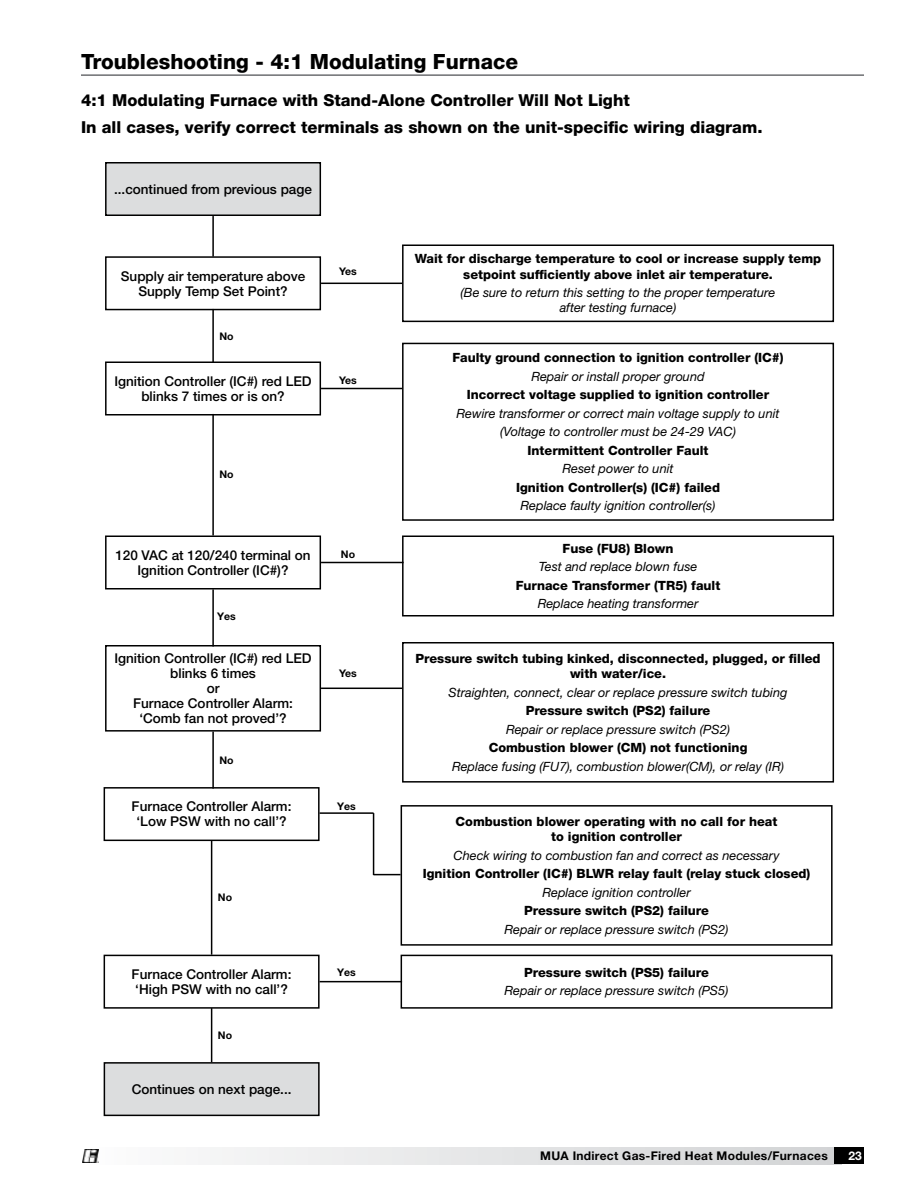
<style>
.page{position:relative;width:918px;height:1188px;background:#fff}
.page>*{position:absolute;margin:0;border:0;box-sizing:border-box;transform-origin:0 0}
.t1{font:800 21px "Helvetica Neue LT Std";color:#000}
.t2{font:800 16.5px/26.4px "Helvetica Neue LT Std";color:#000}
.t3{font:500 13.5px/15px "Helvetica Neue LT Std";color:#000;text-align:center}
.t4{font:800 12.75px/15.3px "Helvetica Neue LT Std";color:#000;text-align:center}
.t5{font:italic 12.75px/15.3px "Helvetica Neue LT Std";color:#000;text-align:center}
.t6{font:700 12px "Helvetica Neue LT Std";letter-spacing:.025em;color:#000}
.t7{font:700 12px "Helvetica Neue LT Std";color:#fff}
.t8{font:700 10.5px "Helvetica Neue LT Std";color:#000}
</style>
<div class="page">
<svg style="left:82px;top:1148px;width:752px;height:16px"></svg>
<div style="left:834px;top:1148px;width:30px;height:16px;background:#000"></div>
<hr style="left:81px;top:74px;width:783px;height:2px;background:#6d6e71">
<div style="left:104px;top:1063px;width:215px;height:52px;background:#dcddde"></div>
<div style="left:104px;top:1062px;width:216px;height:54px;border:2px solid #000"></div>
<div style="left:105px;top:256px;width:216px;height:54px;border:2px solid #000"></div>
<div style="left:402px;top:244px;width:432px;height:78px;border:2px solid #000"></div>
<hr style="left:321px;top:283px;width:81px;height:1px;background:#000">
<div style="left:105px;top:362px;width:216px;height:54px;border:2px solid #000"></div>
<div style="left:402px;top:343px;width:432px;height:178px;border:2px solid #000"></div>
<hr style="left:321px;top:388px;width:81px;height:1px;background:#000">
<hr style="left:212px;top:309px;width:2px;height:54px;background:#000">
<hr style="left:212px;top:414px;width:2px;height:121px;background:#000">
<div style="left:106px;top:163px;width:214px;height:52px;background:#dcddde"></div>
<div style="left:105px;top:162px;width:216px;height:54px;border:2px solid #000"></div>
<div style="left:402px;top:536px;width:432px;height:80px;border:2px solid #000"></div>
<div style="left:402px;top:642px;width:432px;height:141px;border:2px solid #000"></div>
<hr style="left:212px;top:216px;width:2px;height:41px;background:#000">
<div style="left:105px;top:536px;width:216px;height:54px;border:2px solid #000"></div>
<hr style="left:321px;top:562px;width:83px;height:1px;background:#000">
<hr style="left:212px;top:589px;width:2px;height:57px;background:#000">
<hr style="left:321px;top:688px;width:81px;height:1px;background:#000">
<hr style="left:212px;top:732px;width:2px;height:57px;background:#000">
<div style="left:105px;top:645px;width:216px;height:87px;border:2px solid #000"></div>
<div style="left:401px;top:805px;width:432px;height:141px;border:2px solid #000"></div>
<hr style="left:211px;top:841px;width:1px;height:114px;background:#000">
<div style="left:104px;top:787px;width:216px;height:54px;border:2px solid #000"></div>
<hr style="left:320px;top:812px;width:54px;height:2px;background:#000">
<hr style="left:373px;top:813px;width:1px;height:62px;background:#000">
<svg style="left:374px;top:874px;width:27px;height:1px"></svg>
<div style="left:401px;top:955px;width:432px;height:54px;border:2px solid #000"></div>
<hr style="left:211px;top:1008px;width:1px;height:54px;background:#000">
<div style="left:104px;top:955px;width:216px;height:54px;border:2px solid #000"></div>
<hr style="left:320px;top:981px;width:82px;height:1px;background:#000">
<img style="left:83px;top:1149px;width:16px;height:13px">
<h1 class="t1" style="left:81px;top:49px;width:439px">Troubleshooting - 4:1 Modulating Furnace</h1>
<p class="t2" style="left:81px;top:87px;width:683px">4:1 Modulating Furnace with Stand-Alone Controller Will Not Light<br>In all cases, verify correct terminals as shown on the unit-specific wiring diagram.</p>
<p class="t3" style="left:114px;top:181px;width:199px">...continued from previous page</p>
<p class="t3" style="left:121px;top:268px;width:186px">Supply air temperature above<br>Supply Temp Set Point?</p>
<p class="t8" style="left:219px;top:329px;width:16px">No</p>
<p class="t3" style="left:114px;top:373px;width:199px">Ignition Controller (IC#) red LED blinks 7 times or is on?</p>
<p class="t8" style="left:339px;top:265px;width:19px">Yes</p>
<p class="t8" style="left:339px;top:374px;width:19px">Yes</p>
<p class="t8" style="left:219px;top:468px;width:16px">No</p>
<p class="t3" style="left:115px;top:547px;width:197px">120 VAC at 120/240 terminal on<br>Ignition Controller (IC#)?</p>
<p class="t8" style="left:341px;top:548px;width:16px">No</p>
<p class="t8" style="left:217px;top:610px;width:20px">Yes</p>
<p class="t3" style="left:114px;top:651px;width:199px">Ignition Controller (IC#) red LED blinks 6 times<br>or<br>Furnace Controller Alarm: ‘Comb fan not proved’?</p>
<p class="t8" style="left:219px;top:753px;width:16px">No</p>
<p class="t8" style="left:339px;top:667px;width:19px">Yes</p>
<p class="t3" style="left:132px;top:799px;width:161px">Furnace Controller Alarm: ‘Low PSW with no call’?</p>
<p class="t8" style="left:337px;top:800px;width:20px">Yes</p>
<p class="t8" style="left:218px;top:891px;width:16px">No</p>
<p class="t3" style="left:132px;top:967px;width:161px;text-align:left">Furnace Controller Alarm: ‘High PSW with no call’?</p>
<p class="t8" style="left:337px;top:966px;width:20px">Yes</p>
<p class="t8" style="left:218px;top:1029px;width:16px">No</p>
<p class="t3" style="left:132px;top:1082px;width:161px">Continues on next page...</p>
<p class="t4" style="left:415px;top:251px;width:408px">Wait for discharge temperature to cool or increase supply temp setpoint sufficiently above inlet air temperature.</p>
<p class="t5" style="left:461px;top:285px;width:316px">(Be sure to return this setting to the proper temperature after testing furnace)</p>
<p class="t4" style="left:452px;top:350px;width:333px">Faulty ground connection to ignition controller (IC#)</p>
<p class="t5" style="left:531px;top:368px;width:175px">Repair or install proper ground</p>
<p class="t4" style="left:467px;top:387px;width:304px">Incorrect voltage supplied to ignition controller</p>
<p class="t5" style="left:456px;top:404px;width:325px;line-height:18.6px">Rewire transformer or correct main voltage supply to unit (Voltage to controller must be 24-29 VAC)</p>
<p class="t4" style="left:528px;top:443px;width:182px">Intermittent Controller Fault</p>
<p class="t5" style="left:562px;top:461px;width:113px">Reset power to unit</p>
<p class="t4" style="left:516px;top:480px;width:205px">Ignition Controller(s) (IC#) failed</p>
<p class="t5" style="left:521px;top:498px;width:197px">Replace faulty ignition controller(s)</p>
<p class="t4" style="left:563px;top:541px;width:112px">Fuse (FU8) Blown</p>
<p class="t5" style="left:539px;top:559px;width:160px">Test and replace blown fuse</p>
<p class="t4" style="left:516px;top:578px;width:206px">Furnace Transformer (TR5) fault</p>
<p class="t5" style="left:538px;top:596px;width:162px">Replace heating transformer</p>
<p class="t4" style="left:416px;top:651px;width:407px">Pressure switch tubing kinked, disconnected, plugged, or filled with water/ice.</p>
<p class="t5" style="left:449px;top:684px;width:340px">Straighten, connect, clear or replace pressure switch tubing</p>
<p class="t4" style="left:526px;top:703px;width:186px">Pressure switch (PS2) failure</p>
<p class="t5" style="left:506px;top:721px;width:226px">Repair or replace pressure switch (PS2)</p>
<p class="t4" style="left:489px;top:740px;width:260px">Combustion blower (CM) not functioning</p>
<p class="t5" style="left:452px;top:758px;width:334px">Replace fusing (FU7), combustion blower(CM), or relay (IR)</p>
<p class="t4" style="left:456px;top:814px;width:323px">Combustion blower operating with no call for heat to ignition controller</p>
<p class="t5" style="left:454px;top:847px;width:327px">Check wiring to combustion fan and correct as necessary</p>
<p class="t4" style="left:423px;top:866px;width:389px">Ignition Controller (IC#) BLWR relay fault (relay stuck closed)</p>
<p class="t5" style="left:542px;top:884px;width:150px">Replace ignition controller</p>
<p class="t4" style="left:524px;top:903px;width:186px">Pressure switch (PS2) failure</p>
<p class="t5" style="left:505px;top:922px;width:226px">Repair or replace pressure switch (PS2)</p>
<p class="t4" style="left:524px;top:965px;width:186px">Pressure switch (PS5) failure</p>
<p class="t5" style="left:505px;top:983px;width:226px">Repair or replace pressure switch (PS5)</p>
<p class="t6" style="left:540px;top:1148px;width:289px">MUA Indirect Gas-Fired Heat Modules/Furnaces</p>
<p class="t7" style="left:849px;top:1148px;width:15px">23</p>
</div>
